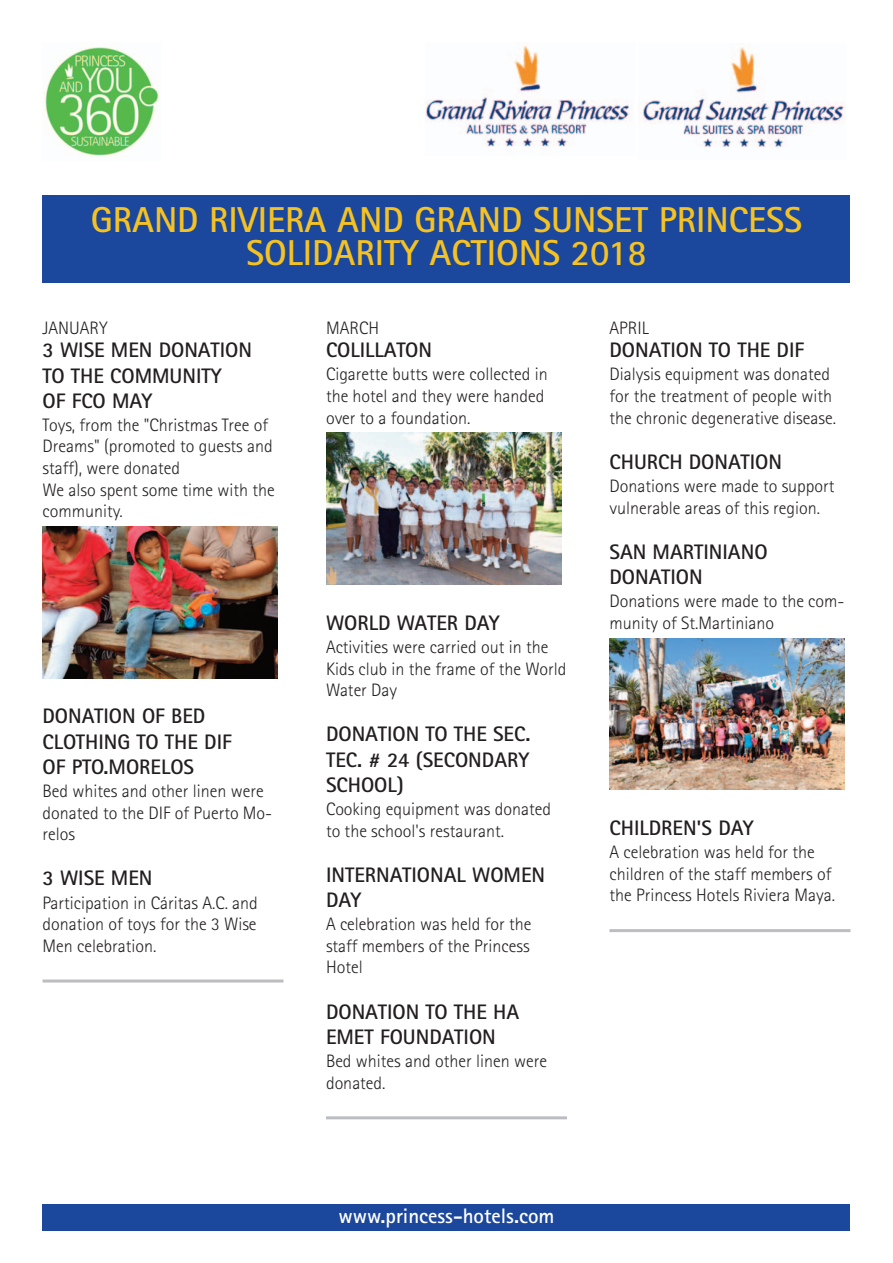
<style>
.page{position:relative;width:893px;height:1263px;background:#fff}
.page>*{position:absolute;margin:0;border:0;box-sizing:border-box;transform-origin:0 0}
.t1{font:700 36px/33px "Rotis Sans Serif";color:#f5c223;text-align:center}
.t2{font:700 21px/25.2px "Rotis Sans Serif";color:#231f20}
.t3{font:700 21px "Rotis Sans Serif";color:#fff}
.t4{font:300 18px/21.6px "Rotis Sans Serif";color:#231f20}
</style>
<div class="page">
<div style="left:43px;top:195px;width:807px;height:87px;background:#1b479c"></div>
<hr style="left:43px;top:979px;width:240px;height:3px;background:#bcbdc0">
<hr style="left:326px;top:1116px;width:241px;height:3px;background:#bcbdc0">
<hr style="left:609px;top:929px;width:241px;height:3px;background:#bcbdc0">
<img style="left:43px;top:526px;width:235px;height:152px">
<img style="left:326px;top:433px;width:235px;height:151px">
<img style="left:609px;top:638px;width:236px;height:152px">
<div style="left:43px;top:1204px;width:807px;height:27px;background:#1b479c"></div>
<img style="left:426px;top:46px;width:204px;height:101px">
<img style="left:44px;top:47px;width:115px;height:110px">
<img style="left:643px;top:47px;width:202px;height:100px">
<h1 class="t1" style="left:91px;top:207px;width:713px">GRAND RIVIERA AND GRAND SUNSET PRINCESS<br>SOLIDARITY ACTIONS 2018</h1>
<p class="t4" style="left:43px;top:319px;width:67px">JANUARY</p>
<p class="t2" style="left:43px;top:340px;width:211px">3 WISE MEN DONATION<br>TO THE COMMUNITY<br>OF FCO MAY</p>
<p class="t4" style="left:43px;top:416px;width:234px">Toys, from the "Christmas Tree of<br>Dreams" (promoted to guests and staff), were donated<br>We also spent some time with the community.</p>
<p class="t2" style="left:43px;top:706px;width:191px">DONATION OF BED<br>CLOTHING TO THE DIF<br>OF PTO.MORELOS</p>
<p class="t4" style="left:43px;top:782px;width:231px">Bed whites and other linen were donated to the DIF of Puerto Mo&shy;relos</p>
<p class="t2" style="left:43px;top:868px;width:111px">3 WISE MEN</p>
<p class="t4" style="left:43px;top:893px;width:217px;text-align:justify">Participation in Cáritas A.C. and donation of toys for the 3 Wise Men celebration.</p>
<p class="t4" style="left:326px;top:319px;width:54px">MARCH</p>
<p class="t2" style="left:326px;top:340px;width:108px">COLILLATON</p>
<p class="t4" style="left:326px;top:365px;width:223px">Cigarette butts were collected in the hotel and they were handed over to a foundation.</p>
<p class="t2" style="left:326px;top:612px;width:175px">WORLD WATER DAY</p>
<p class="t4" style="left:326px;top:638px;width:242px">Activities were carried out in the<br>Kids club in the frame of the World<br>Water Day</p>
<p class="t2" style="left:326px;top:724px;width:206px;text-align:justify">DONATION TO THE SEC.<br>TEC. # 24 (SECONDARY SCHOOL)</p>
<p class="t4" style="left:326px;top:800px;width:227px">Cooking equipment was donated to the school's restaurant.</p>
<p class="t2" style="left:326px;top:864px;width:221px">INTERNATIONAL WOMEN<br>DAY</p>
<p class="t4" style="left:326px;top:915px;width:207px;text-align:justify">A celebration was held for the staff members of the Princess Hotel</p>
<p class="t2" style="left:326px;top:1001px;width:195px">DONATION TO THE HA<br>EMET FOUNDATION</p>
<p class="t4" style="left:326px;top:1052px;width:223px">Bed whites and other linen were donated.</p>
<p class="t4" style="left:609px;top:319px;width:41px">APRIL</p>
<p class="t2" style="left:609px;top:340px;width:196px">DONATION TO THE DIF</p>
<p class="t4" style="left:609px;top:365px;width:228px">Dialysis equipment was donated for the treatment of people with the chronic degenerative disease.</p>
<p class="t2" style="left:609px;top:451px;width:174px">CHURCH DONATION</p>
<p class="t4" style="left:609px;top:477px;width:227px">Donations were made to support vulnerable areas of this region.</p>
<p class="t2" style="left:609px;top:541px;width:160px">SAN MARTINIANO<br>DONATION</p>
<p class="t4" style="left:609px;top:592px;width:237px">Donations were made to the com&shy;munity of St.Martiniano</p>
<p class="t2" style="left:609px;top:817px;width:146px">CHILDREN'S DAY</p>
<p class="t4" style="left:609px;top:843px;width:227px">A celebration was held for the children of the staff members of the Princess Hotels Riviera Maya.</p>
<p class="t3" style="left:339px;top:1208px;width:217px">www.princess-hotels.com</p>
</div>
